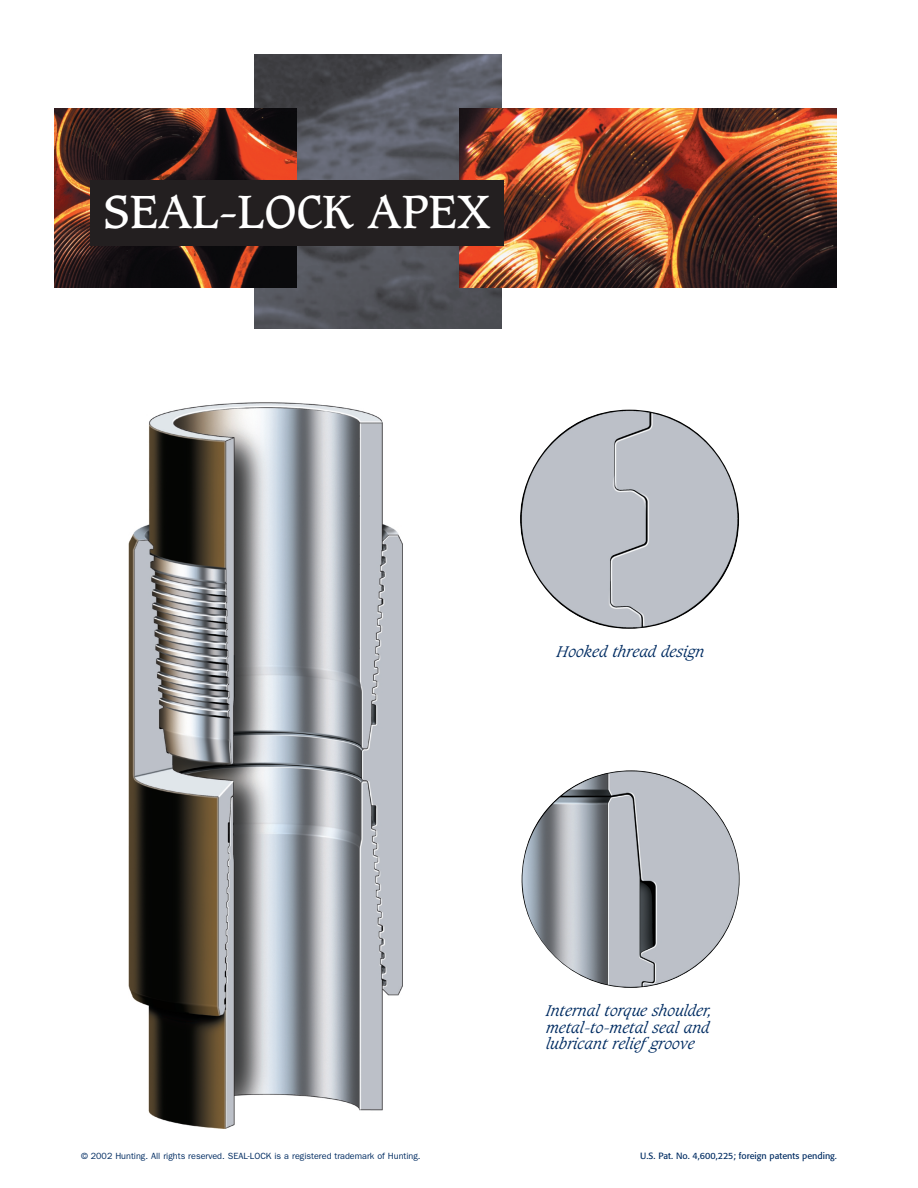
<style>
.page{position:relative;width:918px;height:1188px;background:#fff}
.page>*{position:absolute;margin:0;border:0;box-sizing:border-box;transform-origin:0 0}
.t1{font:45px "Caxton";color:#fff}
.t2{font:italic 300 15px/16.5px "Caxton";color:#002c62}
.t3{font:9px "Franklin Gothic";color:#002c62}
.t4{font:9px "Formata";color:#002c62}
</style>
<div class="page">
<img style="left:254px;top:54px;width:248px;height:274px">
<img style="left:54px;top:108px;width:243px;height:180px">
<img style="left:459px;top:108px;width:378px;height:180px">
<div style="left:90px;top:180px;width:414px;height:66px;background:#231f20"></div>
<img style="left:522px;top:770px;width:218px;height:218px;border-radius:50%">
<img style="left:129px;top:402px;width:273px;height:726px">
<div style="left:520px;top:410px;width:219px;height:219px;background:#bcc0c8;border-radius:50%"></div>
<h1 class="t1" style="left:104px;top:191px;width:388px">SEAL-LOCK APEX</h1>
<p class="t2" style="left:557px;top:645px;width:149px">Hooked thread design</p>
<p class="t2" style="left:546px;top:1004px;width:168px">Internal torque shoulder, metal-to-metal seal and lubricant reliefgroove</p>
<p class="t3" style="left:81px;top:1153px;width:341px">© 2002 Hunting. All rights reserved. SEAL-LOCK is a registered trademark of Hunting.</p>
<p class="t4" style="left:640px;top:1152px;width:198px">U.S. Pat. No. 4,600,225; foreign patents pending.</p>
</div>
